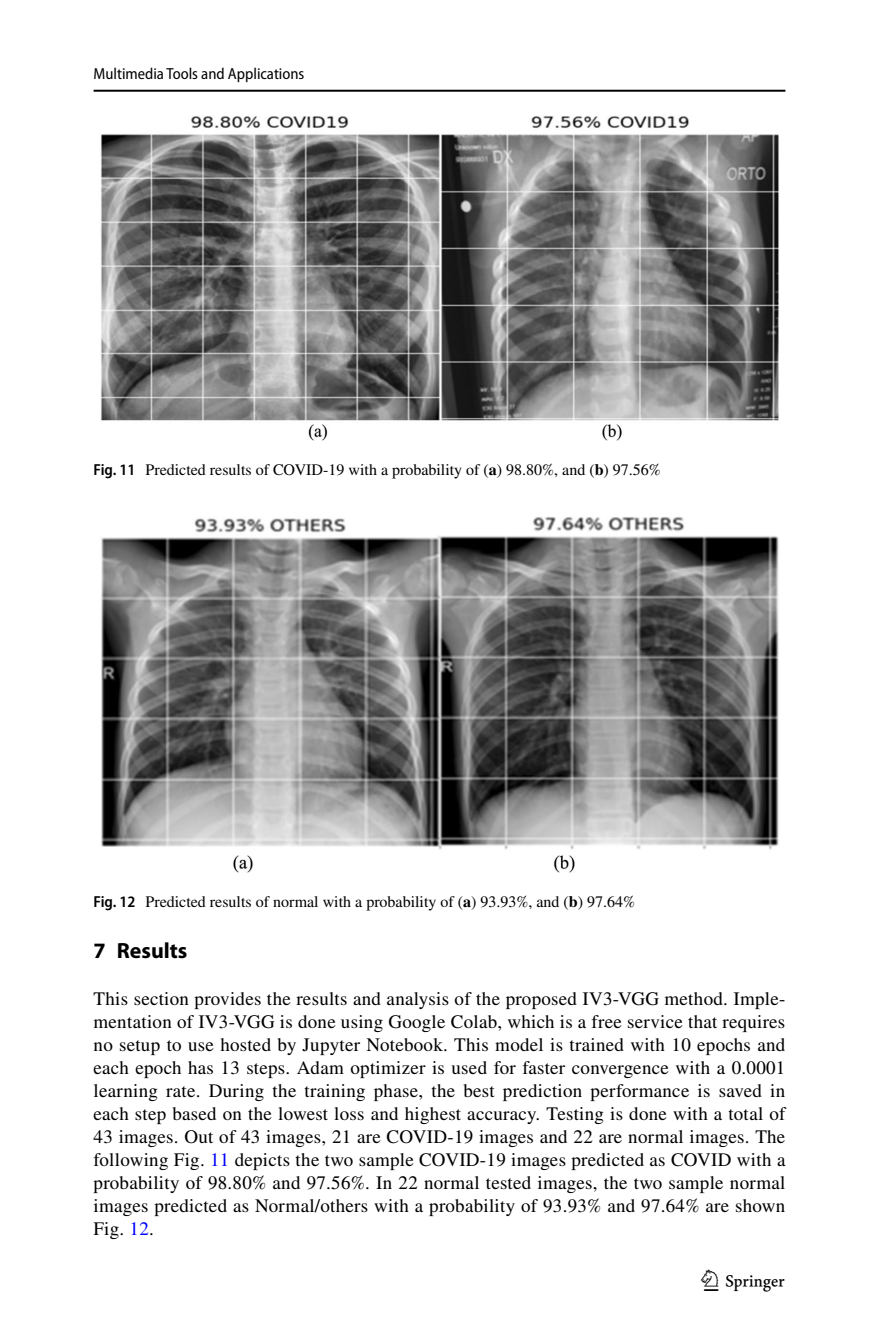
<style>
.page{position:relative;width:879px;height:1333px;background:#fff}
.page>*{position:absolute;margin:0;border:0;box-sizing:border-box;transform-origin:0 0}
.t1{font:30px "Springnew Regular 5";color:#000}
.t2{font:700 22px "Myriad Pro";color:#000}
.t3{font:19px/23px "STIX";letter-spacing:.015em;color:#000;text-align:justify}
.t4{font:16px "STIX";color:#000}
.t5{font:semi-condensed 16px "Myriad Pro";color:#000}
.s1{font-family:"Myriad Pro";font-weight:600;font-stretch:semi-condensed}
.s2{font-weight:700}
.s3{color:#00f}
</style>
<div class="page">
<hr style="left:94px;top:90px;width:691px;height:2px;background:#000">
<img style="left:100px;top:116px;width:679px;height:324px">
<img style="left:101px;top:517px;width:678px;height:355px">
<p class="t5" style="left:94px;top:65px;width:212px">Multimedia Tools and Applications</p>
<p class="t4" style="left:94px;top:458px;width:569px"><span class="s1">Fig. 11</span> Predicted results of COVID-19 with a probability of (<span class="s2">a</span>) 98.80%, and (<span class="s2">b</span>) 97.56%</p>
<p class="t4" style="left:94px;top:890px;width:543px"><span class="s1">Fig. 12</span> Predicted results of normal with a probability of (<span class="s2">a</span>) 93.93%, and (<span class="s2">b</span>) 97.64%</p>
<p class="t2" style="left:94px;top:936px;width:95px">7 Results</p>
<p class="t3" style="left:94px;top:988px;width:693px">This section provides the results and analysis of the proposed IV3-VGG method. Imple&shy;mentation of IV3-VGG is done using Google Colab, which is a free service that requires no setup to use hosted by Jupyter Notebook. This model is trained with 10 epochs and each epoch has 13 steps. Adam optimizer is used for faster convergence with a 0.0001 learning rate. During the training phase, the best prediction performance is saved in each step based on the lowest loss and highest accuracy. Testing is done with a total of 43 images. Out of 43 images, 21 are COVID-19 images and 22 are normal images. The following Fig. <span class="s3">11</span> depicts the two sample COVID-19 images predicted as COVID with a probability of 98.80% and 97.56%. In 22 normal tested images, the two sample normal images predicted as Normal/others with a probability of 93.93% and 97.64% are shown Fig. <span class="s3">12</span>.</p>
<h1 class="t1" style="left:704px;top:1269px;width:83px">1 3</h1>
</div>
